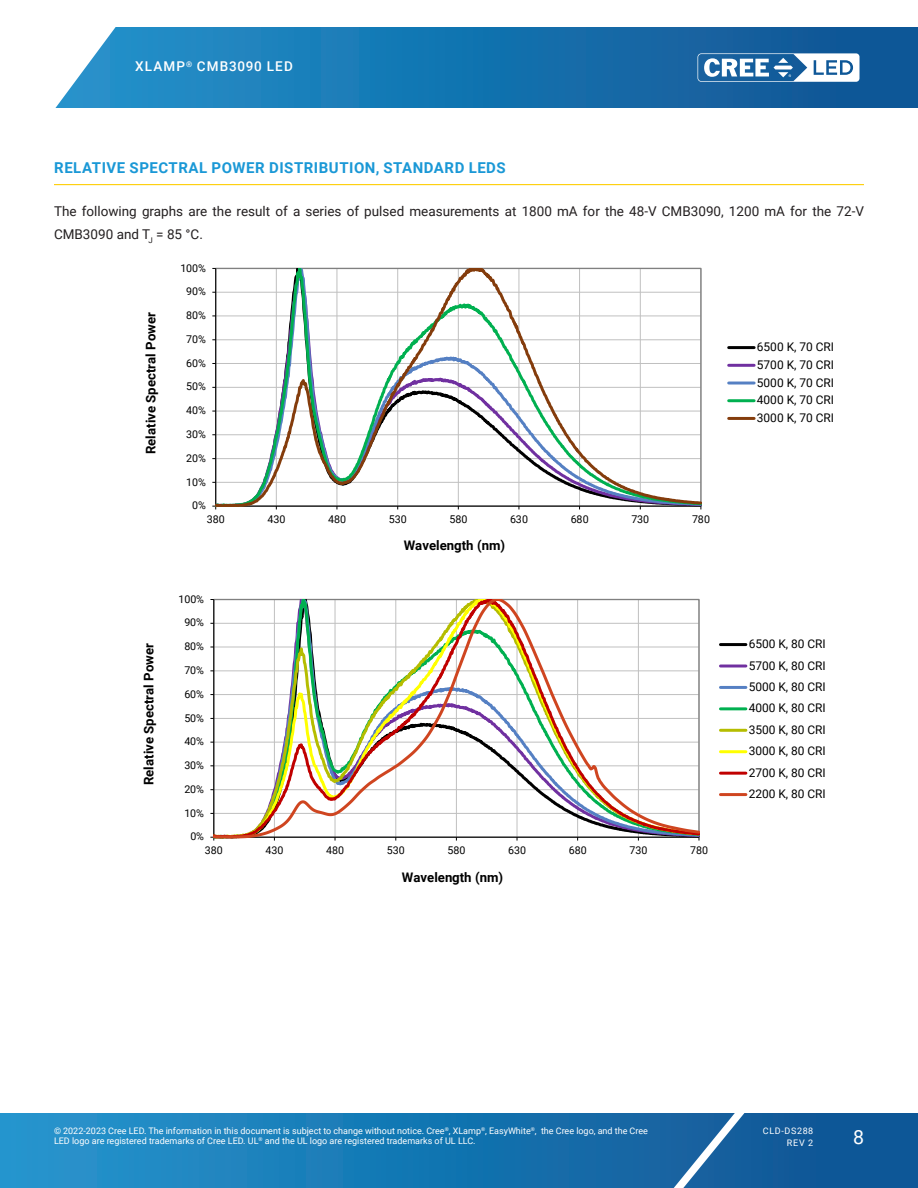
<style>
.page{position:relative;width:918px;height:1188px;background:#fff}
.page>*{position:absolute;margin:0;border:0;box-sizing:border-box;transform-origin:0 0}
.t1{font:19.5px "Roboto";color:#fff}
.Section_heading_with{font:700 15px "Roboto";letter-spacing:.035em;color:#1a98d6}
.t2{font:14.7px "Roboto";color:#000}
.Text_justify{font:13.5px/22.5px "Roboto";color:#231f20}
.t3{font:500 13.5px "Roboto";letter-spacing:.085em;color:#fff}
.t4{font:700 13.2px "Roboto";color:#000}
.t5{font:12px/21.5px "Roboto";color:#000;text-align:justify}
.t6{font:10.65px "Roboto";letter-spacing:-.01em;color:#000}
.t7{font:9px/10.8px "Roboto";color:#fff}
.t8{font:9px/12px "Roboto";letter-spacing:.085em;color:#fff;text-align:right}
</style>
<div class="page">
<svg style="left:0;top:1113px;width:918px;height:75px;background:#1876b2"></svg>
<svg style="left:644px;top:1113px;width:117px;height:75px;background:#296da6"></svg>
<svg style="left:55px;top:27px;width:863px;height:81px;background:#2078b2"></svg>
<svg style="left:698px;top:53px;width:162px;height:29px"></svg>
<hr style="left:54px;top:184px;width:810px;height:1px;background:#fece08">
<hr style="left:215px;top:268px;width:1px;height:238px;background:#000">
<svg style="left:216px;top:268px;width:486px;height:239px"></svg>
<hr style="left:729px;top:346px;width:25px;height:3px;background:#000">
<hr style="left:729px;top:364px;width:25px;height:3px;background:#7030a0">
<hr style="left:729px;top:382px;width:25px;height:3px;background:#5580c3">
<hr style="left:729px;top:399px;width:25px;height:3px;background:#00b050">
<hr style="left:729px;top:417px;width:25px;height:3px;background:#843c0c">
<svg style="left:214px;top:599px;width:486px;height:239px"></svg>
<hr style="left:720px;top:643px;width:26px;height:3px;background:#000">
<hr style="left:720px;top:665px;width:26px;height:3px;background:#7030a0">
<hr style="left:720px;top:686px;width:26px;height:3px;background:#5580c3">
<hr style="left:720px;top:707px;width:26px;height:3px;background:#00b050">
<hr style="left:720px;top:729px;width:26px;height:3px;background:#b5bd00">
<hr style="left:720px;top:750px;width:26px;height:3px;background:#ff0">
<hr style="left:720px;top:772px;width:26px;height:3px;background:#c00000">
<hr style="left:720px;top:793px;width:26px;height:3px;background:#cf4520">
<h3 class="t3" style="left:135px;top:57px;width:159px">XLAMP<sup>®</sup> CMB3090 LED</h3>
<p class="Section_heading_with" style="left:54px;top:157px;width:453px">RELATIVE SPECTRAL POWER DISTRIBUTION, STANDARD LEDS</p>
<p class="Text_justify" style="left:54px;top:199px;width:812px">The following graphs are the result of a series of pulsed measurements at 1800 mA for the 48‑V CMB3090, 1200 mA for the 72‑V<br>CMB3090 and T<sub>J</sub> = 85 °C.</p>
<p class="t2" style="left:102px;top:201px;width:78px">EZW 70 CRI</p>
<p class="t6" style="left:180px;top:260px;width:27px">100%</p>
<p class="t4" style="left:141px;top:454px;width:143px;rotate:-90deg">Relative Spectral Power</p>
<p class="t4" style="left:140px;top:785px;width:143px;rotate:-90deg">Relative Spectral Power</p>
<p class="t6" style="left:186px;top:284px;width:21px">90%</p>
<p class="t6" style="left:186px;top:308px;width:21px">80%</p>
<p class="t6" style="left:186px;top:332px;width:21px">70%</p>
<p class="t6" style="left:186px;top:355px;width:21px">60%</p>
<p class="t6" style="left:186px;top:379px;width:21px">50%</p>
<p class="t6" style="left:186px;top:403px;width:21px">40%</p>
<p class="t6" style="left:186px;top:427px;width:21px">30%</p>
<p class="t6" style="left:186px;top:451px;width:21px">20%</p>
<p class="t6" style="left:186px;top:474px;width:21px">10%</p>
<p class="t6" style="left:192px;top:498px;width:15px">0%</p>
<p class="t6" style="left:207px;top:512px;width:19px">380</p>
<p class="t6" style="left:267px;top:512px;width:19px">430</p>
<p class="t6" style="left:328px;top:512px;width:19px">480</p>
<p class="t6" style="left:389px;top:512px;width:19px">530</p>
<p class="t6" style="left:449px;top:512px;width:19px">580</p>
<p class="t6" style="left:510px;top:512px;width:19px">630</p>
<p class="t6" style="left:571px;top:512px;width:19px">680</p>
<p class="t6" style="left:631px;top:512px;width:19px">730</p>
<p class="t6" style="left:692px;top:512px;width:19px">780</p>
<p class="t6" style="left:178px;top:591px;width:27px">100%</p>
<p class="t6" style="left:184px;top:615px;width:21px">90%</p>
<p class="t6" style="left:184px;top:639px;width:21px">80%</p>
<p class="t6" style="left:184px;top:663px;width:21px">70%</p>
<p class="t6" style="left:184px;top:687px;width:21px">60%</p>
<p class="t6" style="left:184px;top:710px;width:21px">50%</p>
<p class="t6" style="left:184px;top:734px;width:21px">40%</p>
<p class="t6" style="left:184px;top:758px;width:21px">30%</p>
<p class="t6" style="left:184px;top:782px;width:21px">20%</p>
<p class="t6" style="left:184px;top:805px;width:21px">10%</p>
<p class="t6" style="left:190px;top:829px;width:15px">0%</p>
<p class="t4" style="left:404px;top:537px;width:103px">Wavelength (nm)</p>
<p class="t6" style="left:205px;top:843px;width:19px">380</p>
<p class="t6" style="left:266px;top:843px;width:19px">430</p>
<p class="t6" style="left:326px;top:843px;width:19px">480</p>
<p class="t6" style="left:387px;top:843px;width:19px">530</p>
<p class="t6" style="left:448px;top:843px;width:19px">580</p>
<p class="t6" style="left:508px;top:843px;width:19px">630</p>
<p class="t6" style="left:569px;top:843px;width:19px">680</p>
<p class="t6" style="left:629px;top:843px;width:19px">730</p>
<p class="t6" style="left:690px;top:843px;width:19px">780</p>
<p class="t4" style="left:402px;top:868px;width:103px">Wavelength (nm)</p>
<p class="t5" style="left:757px;top:338px;width:79px;line-height:17.7px">6500 K, 70 CRI 5700 K, 70 CRI 5000 K, 70 CRI 4000 K, 70 CRI 3000 K, 70 CRI</p>
<p class="t5" style="left:749px;top:633px;width:79px">6500 K, 80 CRI 5700 K, 80 CRI 5000 K, 80 CRI 4000 K, 80 CRI 3500 K, 80 CRI 3000 K, 80 CRI 2700 K, 80 CRI 2200 K, 80 CRI</p>
<p class="t7" style="left:54px;top:1125px;width:596px">© 2022-2023 Cree LED. The information in this document is subject to change without notice. Cree<sup>®</sup>, XLamp<sup>®</sup>, EasyWhite<sup>®</sup>, the Cree logo, and the Cree<br>LED logo are registered trademarks of Cree LED. UL<sup>®</sup> and the UL logo are registered trademarks of UL LLC.</p>
<p class="t8" style="left:763px;top:1124px;width:52px">CLD-DS288<br>REV 2</p>
<h1 class="t1" style="left:853px;top:1123px;width:12px">8</h1>
</div>
